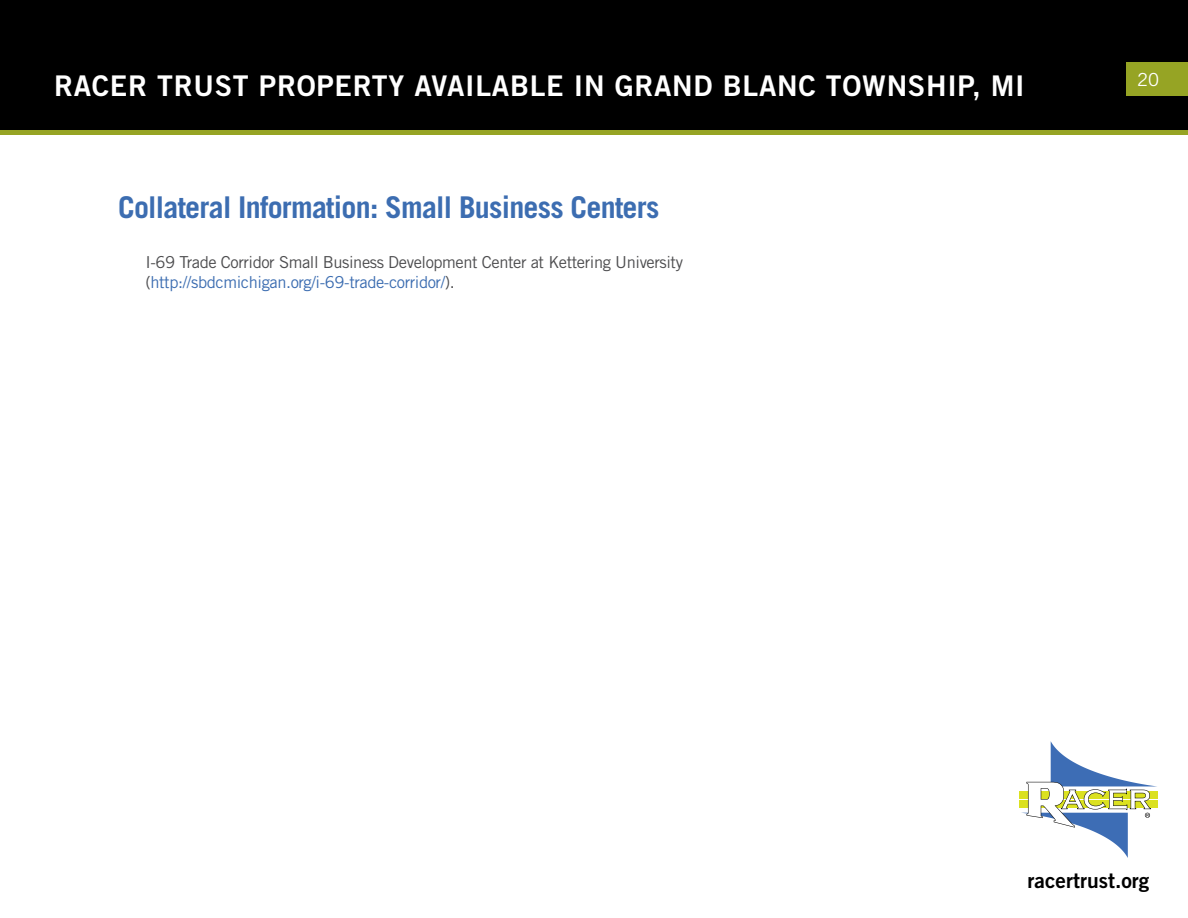
<style>
.page{position:relative;width:1188px;height:918px;background:#fff}
.page>*{position:absolute;margin:0;border:0;box-sizing:border-box;transform-origin:0 0}
.t1{font:700 30px "Trade Gothic LT Std";letter-spacing:-.025em;color:#3c6db1}
.t2{font:28.5px "Trade Gothic LT Std Bd 2";letter-spacing:.025em;color:#fff}
.t3{font:21px "Trade Gothic LT Std Bd 2";color:#000}
.t4{font:18px "Trade Gothic LT Std";color:#fff}
.t5{font:16.5px/19.5px "Trade Gothic LT Std";letter-spacing:-.025em;color:#4d4d4f}
.s1{color:#3c6db1}
</style>
<div class="page">
<div style="left:1px;top:1px;width:1186px;height:131px;background:#000"></div>
<div style="left:0;top:0;width:1188px;height:133px;border:2px solid #000"></div>
<div style="left:1126px;top:62px;width:62px;height:34px;background:#96a424"></div>
<div style="left:0;top:130px;width:1188px;height:5px;background:#96a424"></div>
<div style="left:1019px;top:791px;width:139px;height:7px;background:#dbe120"></div>
<div style="left:1019px;top:801px;width:139px;height:7px;background:#dbe120"></div>
<svg style="left:1021px;top:741px;width:137px;height:117px"></svg>
<h2 class="t2" style="left:54px;top:68px;width:972px">RACER TRUST PROPERTY AVAILABLE IN GRAND BLANC TOWNSHIP, MI</h2>
<h1 class="t1" style="left:118px;top:189px;width:543px">Collateral Information: Small Business Centers</h1>
<p class="t5" style="left:145px;top:252px;width:539px">I-69 Trade Corridor Small Business Development Center at Kettering University (<span class="s1">http://sbdcmichigan.org/i-69-trade-corridor/</span>).</p>
<p class="t4" style="left:1137px;top:68px;width:23px">20</p>
<p class="t3" style="left:1028px;top:867px;width:123px">racertrust.org</p>
</div>
